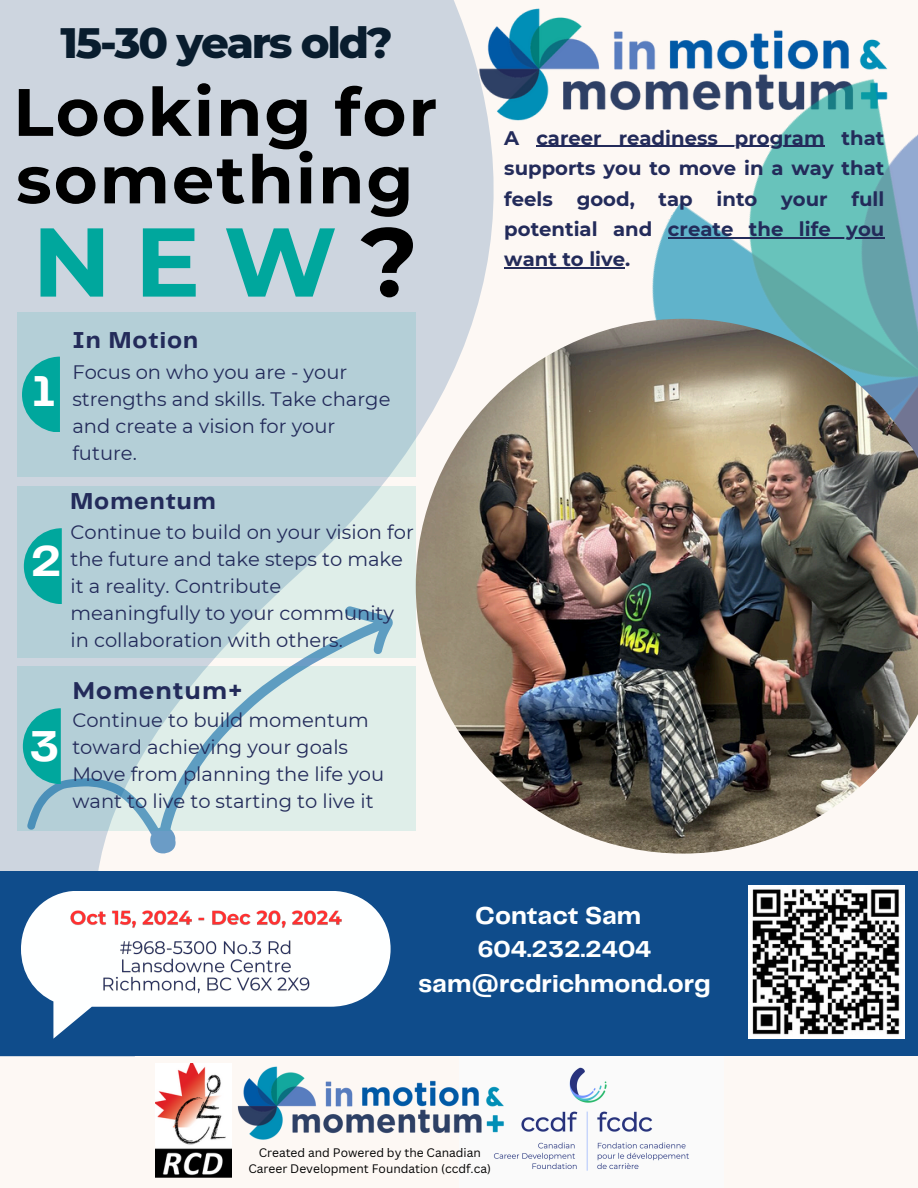
<style>
.page{position:relative;width:918px;height:1188px;background:#fdf8f4}
.page>*{position:absolute;margin:0;border:0;box-sizing:border-box;transform-origin:0 0}
.t1{font:700 97.5px "Montserrat";color:#00a79d}
.t2{font:700 66.9px/67.5px "Montserrat";letter-spacing:.03em;color:#000}
.t3{font:700 45px "Telegraf";color:#fff}
.t4{font:800 43.35px "Montserrat";letter-spacing:-.05em;color:#091d2e}
.t5{font:700 25.5px "Telegraf";color:#feffff}
.t6{font:700 24px "Telegraf";letter-spacing:.045em;color:#232b5a}
.t7{font:700 24px "Telegraf";color:#feffff}
.t8{font:700 24px "Montserrat";letter-spacing:.045em;color:#232b5a}
.t9{font:700 19.65px/30.3px "Montserrat";color:#232b5a;text-align:justify}
.t10{font:19.5px/27px "Montserrat";color:#232b5a}
.t11{font:12px "Canva Sans";color:#000}
.s1{color:#000}
</style>
<div class="page">
<div style="left:0;top:0;width:494px;height:872px;background:#cdd5df"></div>
<img style="left:429px;top:0;width:103px;height:164px">
<img style="left:532px;top:1067px;width:157px;height:104px">
<img style="left:231px;top:1063px;width:306px;height:105px">
<img style="left:532px;top:8px;width:386px;height:311px">
<img style="left:416px;top:319px;width:502px;height:535px">
<svg style="left:27px;top:657px;width:366px;height:197px"></svg>
<svg style="left:17px;top:667px;width:398px;height:164px;background:#cae0e1"></svg>
<svg style="left:23px;top:708px;width:38px;height:76px;background:#27afa9"></svg>
<svg style="left:17px;top:486px;width:399px;height:171px;background:#bed6db"></svg>
<svg style="left:24px;top:528px;width:38px;height:76px;background:#27afa9"></svg>
<div style="left:17px;top:312px;width:398px;height:165px;background:#b4cfd7"></div>
<svg style="left:22px;top:357px;width:38px;height:75px"></svg>
<div style="left:0;top:872px;width:918px;height:184px;background:#0f4c8b"></div>
<svg style="left:21px;top:891px;width:370px;height:116px"></svg>
<img style="left:68px;top:906px;width:277px;height:92px">
<img style="left:156px;top:1063px;width:75px;height:115px">
<img style="left:749px;top:885px;width:155px;height:153px">
<hr style="left:536px;top:146px;width:289px;height:1px;background:#232b5a">
<hr style="left:668px;top:237px;width:216px;height:1px;background:#232b5a">
<hr style="left:504px;top:267px;width:121px;height:2px;background:#232b5a">
<p class="t4" style="left:61px;top:16px;width:334px">15-30 years old?</p>
<h4 class="t2" style="left:13px;top:78px;width:426px">Looking for something</h4>
<p class="t1" style="left:32px;top:202px;width:387px">NEW<span class="s1">?</span></p>
<p class="t3" style="left:32px;top:372px;width:25px">1</p>
<p class="t6" style="left:72px;top:330px;width:127px">In Motion</p>
<p class="t10" style="left:72px;top:358px;width:320px">Focus on who you are - your strengths and skills. Take charge and create a vision for your future.</p>
<h6 class="t3" style="left:30px;top:542px;width:33px">2</h6>
<p class="t6" style="left:71px;top:491px;width:147px">Momentum</p>
<p class="t10" style="left:71px;top:519px;width:345px">Continue to build on your vision for the future and take steps to make it a reality. Contribute meaningfully to your community in collaboration with others.</p>
<p class="t3" style="left:30px;top:727px;width:31px">3</p>
<h6 class="t8" style="left:72px;top:676px;width:172px">Momentum+</h6>
<h6 class="t10" style="left:72px;top:707px;width:313px">Continue to build momentum toward achieving your goals<br>Move from planning the life you want to live to starting to live it</h6>
<p class="t9" style="left:504px;top:123px;width:382px;text-indent:32px">career readiness program that supports you to move in a way that feels good, tap into your full potential and</p>
<p class="t9" style="left:504px;top:123px;width:17px">A</p>
<h5 class="t9" style="left:668px;top:214px;width:218px">create the life you</h5>
<h5 class="t9" style="left:504px;top:244px;width:128px">want to live.</h5>
<p class="t5" style="left:475px;top:905px;width:167px">Contact Sam</p>
<p class="t7" style="left:478px;top:939px;width:175px">604.232.2404</p>
<p class="t5" style="left:419px;top:972px;width:294px">sam@rcdrichmond.org</p>
<h1 class="t11" style="left:259px;top:1144px;width:224px">Created and Powered by the Canadian</h1>
<p class="t11" style="left:249px;top:1160px;width:244px">Career Development Foundation (ccdf.ca)</p>
</div>
